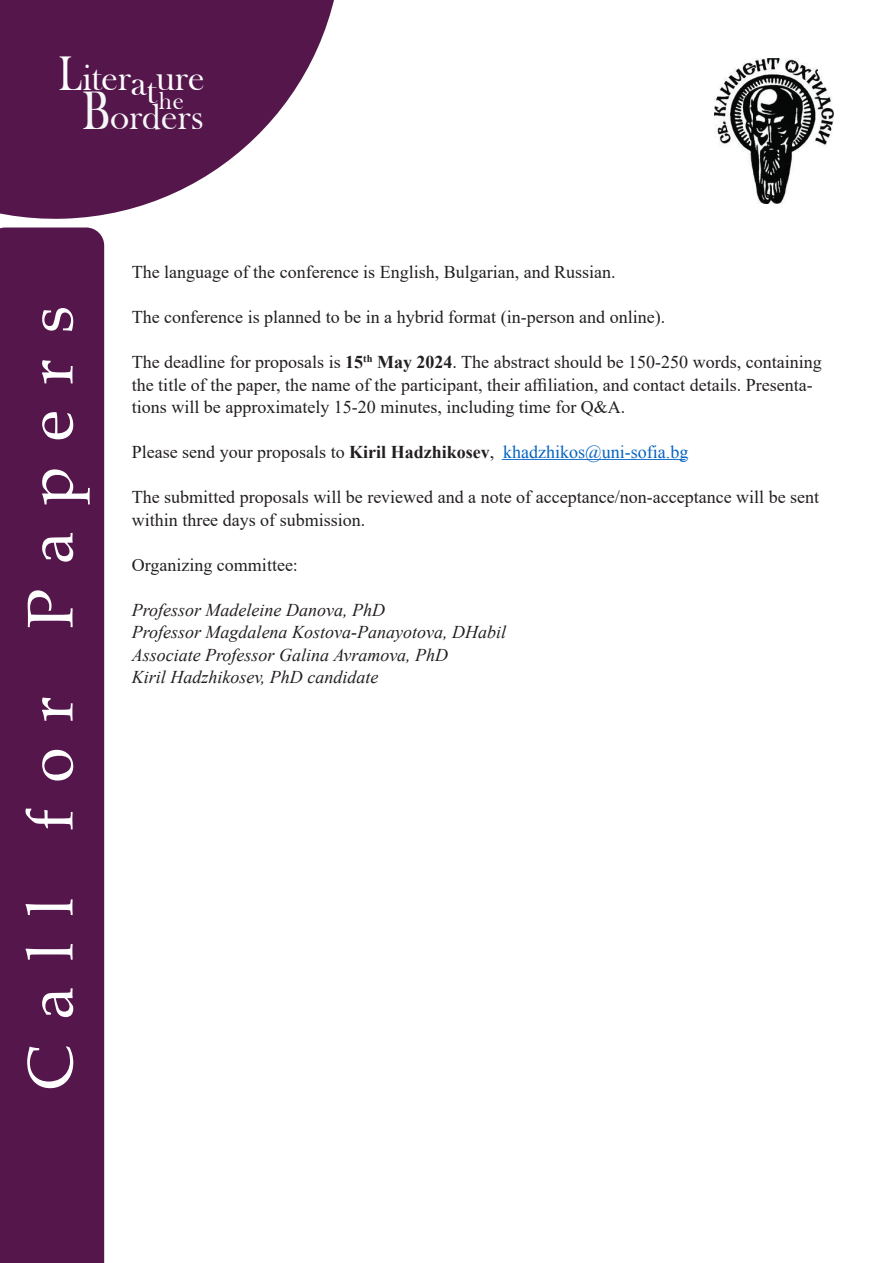
<style>
.page{position:relative;width:893px;height:1263px;background:#fff}
.page>*{position:absolute;margin:0;border:0;box-sizing:border-box;transform-origin:0 0}
.t1{font:64.5px "Book Antiqua";letter-spacing:.4em;color:#fff}
.t2{font:36.9px "Bask Old Face";color:#fff}
.t3{font:36.9px "Bask Old Face";color:#f5f7f7}
.t4{font:24.9px "Bask Old Face";color:#fff}
.t5{font:18px/22.5px "Times New Roman";color:#231f20}
.t6{font:italic 18px "Times New Roman";color:#231f20}
.s1{font-size:49.95px}
.s2{font-size:55.8px}
.s3{font-weight:700}
.s4{color:#0563c1}
</style>
<div class="page">
<div style="left:0;top:227px;width:104px;height:1036px;background:#55164c"></div>
<svg style="left:0;top:0;width:334px;height:219px;fill:#55164c"></svg>
<hr style="left:502px;top:459px;width:183px;height:1px;background:#0563c1">
<img style="left:714px;top:58px;width:119px;height:146px">
<p class="t2" style="left:59px;top:58px;width:147px"><span class="s1">L</span>iterature</p>
<p class="t3" style="left:82px;top:96px;width:123px"><span class="s2">B</span>orders</p>
<p class="t4" style="left:159px;top:87px;width:27px">he</p>
<p class="t1" style="left:6px;top:1091px;width:786px;rotate:-90deg">Call for Papers</p>
<p class="t5" style="left:132px;top:260px;width:485px">The language of the conference is English, Bulgarian, and Russian.</p>
<p class="t5" style="left:132px;top:305px;width:535px">The conference is planned to be in a hybrid format (in-person and online).</p>
<p class="t5" style="left:132px;top:350px;width:691px">The deadline for proposals is <span class="s3">15</span><sup>th</sup> <span class="s3">May 2024</span>. The abstract should be 150-250 words, containing the title of the paper, the name of the participant, their affiliation, and contact details. Presenta&shy;tions will be approximately 15-20 minutes, including time for Q&amp;A.</p>
<p class="t5" style="left:132px;top:440px;width:558px">Please send your proposals to <span class="s3">Kiril Hadzhikosev</span>, <span class="s4">khadzhikos@uni-sofia.bg</span></p>
<p class="t5" style="left:132px;top:485px;width:689px">The submitted proposals will be reviewed and a note of acceptance/non-acceptance will be sent within three days of submission.</p>
<p class="t5" style="left:132px;top:553px;width:168px">Organizing committee:</p>
<p class="t6" style="left:132px;top:597px;width:255px">Professor Madeleine Danova, PhD</p>
<p class="t6" style="left:132px;top:620px;width:376px">Professor Magdalena Kostova-Panayotova, DHabil</p>
<p class="t6" style="left:132px;top:642px;width:318px">Associate Professor Galina Avramova, PhD</p>
<p class="t6" style="left:132px;top:665px;width:248px">Kiril Hadzhikosev, PhD candidate</p>
</div>
